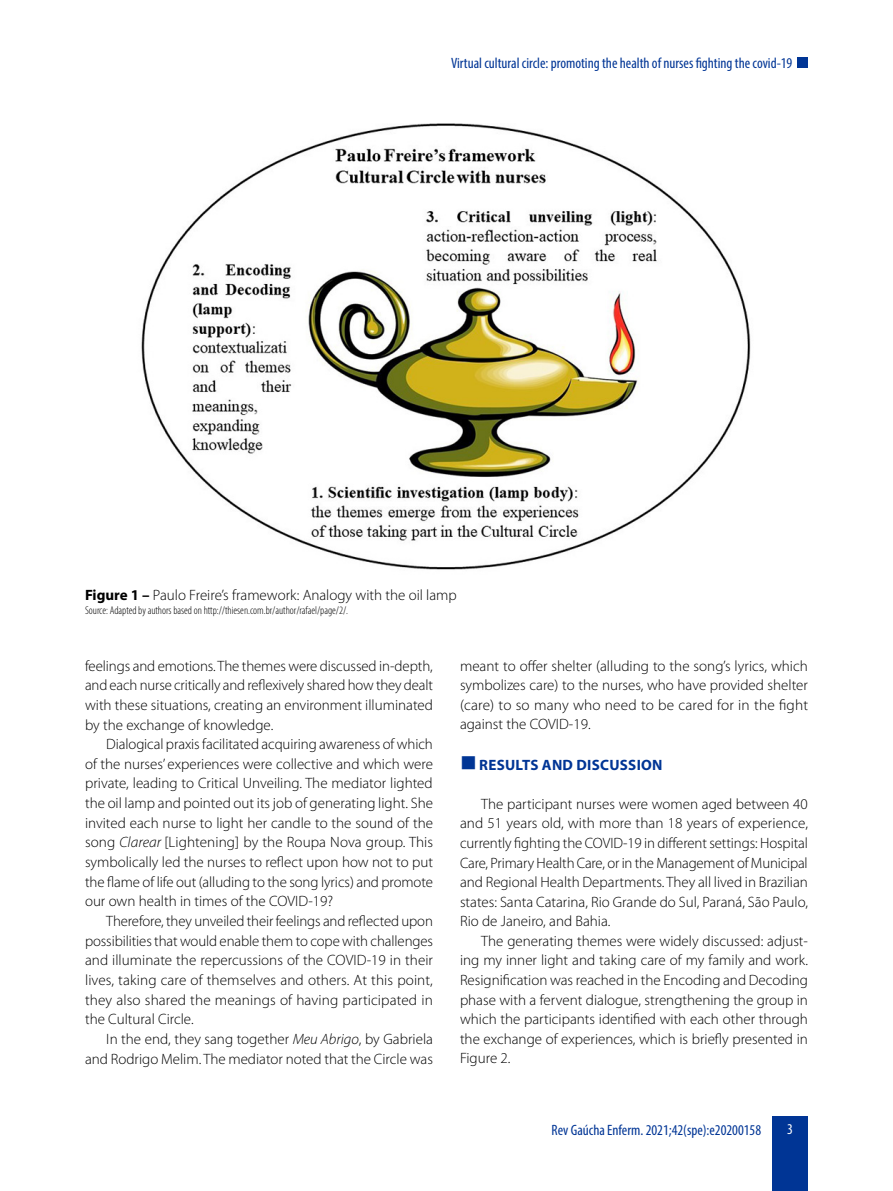
<style>
.page{position:relative;width:893px;height:1191px;background:#fff}
.page>*{position:absolute;margin:0;border:0;box-sizing:border-box;transform-origin:0 0}
.t1{font:300 15px/19.6px "Myriad Pro";color:#000;text-align:justify}
.t2{font:condensed 15px "Myriad Pro";color:#003595}
.t3{font:700 15px "Myriad Pro";letter-spacing:.02em;color:#003595}
.t4{font:condensed 15px "Myriad Pro";color:#fff}
.t5{font:300 condensed 11.25px "Myriad Pro";color:#000}
.s1{font-weight:700}
.s2{font-style:italic}
</style>
<div class="page">
<div style="left:772px;top:1116px;width:36px;height:75px;background:#003595"></div>
<div style="left:798px;top:57px;width:10px;height:11px;background:#003595"></div>
<img style="left:141px;top:123px;width:610px;height:447px">
<p class="t2" style="left:451px;top:54px;width:343px">Virtual cultural circle: promoting the health of nurses fighting the covid-19</p>
<p class="t1" style="left:85px;top:585px;width:373px"><span class="s1">Figure 1 –</span> Paulo Freire’s framework: Analogy with the oil lamp</p>
<p class="t5" style="left:85px;top:603px;width:265px">Source: Adapted by authors based on http://thiesen.com.br/author/rafael/page/2/.</p>
<p class="t1" style="left:85px;top:655px;width:349px">feelings and emotions. The themes were discussed in-depth, and each nurse critically and reflexively shared how they dealt with these situations, creating an environment illuminated by the exchange of knowledge.</p>
<p class="t1" style="left:85px;top:734px;width:350px;text-indent:21px">Dialogical praxis facilitated acquiring awareness of which of the nurses’ experiences were collective and which were private, leading to Critical Unveiling. The mediator lighted the oil lamp and pointed out its job of generating light. She invited each nurse to light her candle to the sound of the song <span class="s2">Clarear</span> [Lightening] by the Roupa Nova group. This symbolically led the nurses to reflect upon how not to put the flame of life out (alluding to the song lyrics) and promote our own health in times of the COVID-19?</p>
<p class="t1" style="left:85px;top:911px;width:350px;text-indent:21px">Therefore, they unveiled their feelings and reflected upon possibilities that would enable them to cope with challenges and illuminate the repercussions of the COVID-19 in their lives, taking care of themselves and others. At this point, they also shared the meanings of having participated in the Cultural Circle.</p>
<p class="t1" style="left:85px;top:1029px;width:349px;text-align:right">In the end, they sang together <span class="s2">Meu Abrigo</span>, by Gabriela and Rodrigo Melim. The mediator noted that the Circle was</p>
<p class="t1" style="left:460px;top:655px;width:350px">meant to offer shelter (alluding to the song’s lyrics, which symbolizes care) to the nurses, who have provided shelter (care) to so many who need to be cared for in the fight against the COVID-19.</p>
<p class="t3" style="left:479px;top:755px;width:185px">RESULTS AND DISCUSSION</p>
<p class="t1" style="left:460px;top:794px;width:350px;text-indent:21px">The participant nurses were women aged between 40 and 51 years old, with more than 18 years of experience, currently fighting the COVID-19 in different settings: Hospital Care, Primary Health Care, or in the Management of Municipal and Regional Health Departments. They all lived in Brazilian states: Santa Catarina, Rio Grande do Sul, Paraná, São Paulo, Rio de Janeiro, and Bahia.</p>
<p class="t1" style="left:460px;top:931px;width:350px;text-indent:21px">The generating themes were widely discussed: adjust&shy;ing my inner light and taking care of my family and work.<br>Resignification was reached in the Encoding and Decoding phase with a fervent dialogue, strengthening the group in which the participants identified with each other through the exchange of experiences, which is briefly presented in Figure 2.</p>
<p class="t2" style="left:552px;top:1121px;width:211px">Rev Gaúcha Enferm. 2021;42(spe):e20200158</p>
<p class="t4" style="left:787px;top:1120px;width:7px">3</p>
</div>
